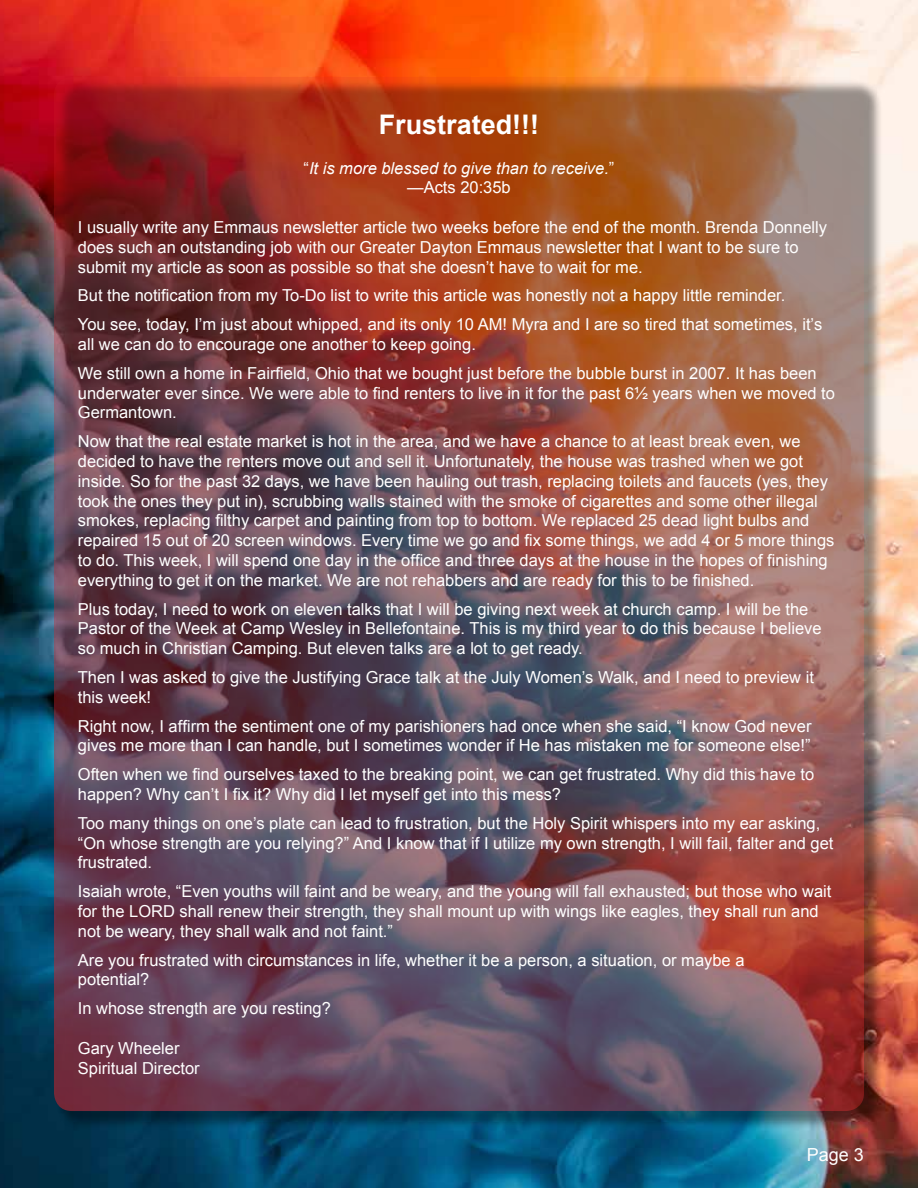
<style>
.page{position:relative;width:918px;height:1188px;background:#fff}
.page>*{position:absolute;margin:0;border:0;box-sizing:border-box;transform-origin:0 0}
.t1{font:700 27px "Arial";color:#fff}
.t2{font:18px "Arial";color:#fff}
.t3{font:16.5px/19.8px "Arial";color:#fff}
.t4{font:italic 16.5px/19.8px "Arial";color:#fff;text-align:center}
.s1{font-style:normal}
</style>
<div class="page">
<img style="left:0;top:0;width:918px;height:1188px">
<div style="left:56px;top:79px;width:827px;height:1051px;background:#000;opacity:.75"></div>
<img style="left:54px;top:77px;width:810px;height:1034px;border-radius:18px">
<h1 class="t1" style="left:379px;top:107px;width:162px">Frustrated!!!</h1>
<p class="t4" style="left:304px;top:158px;width:312px"><span class="s1">“</span>It is more blessed to give than to receive.<span class="s1">” —Acts 20:35b</span></p>
<p class="t3" style="left:78px;top:218px;width:751px">I usually write any Emmaus newsletter article two weeks before the end of the month. Brenda Donnelly does such an outstanding job with our Greater Dayton Emmaus newsletter that I want to be sure to submit my article as soon as possible so that she doesn’t have to wait for me.</p>
<p class="t3" style="left:78px;top:281px;width:746px;line-height:28.8px">But the notification from my To-Do list to write this article was honestly not a happy little reminder.<br>You see, today, I’m just about whipped, and its only 10 AM! Myra and I are so tired that sometimes, it’s</p>
<p class="t3" style="left:78px;top:330px;width:740px;line-height:28.8px">all we can do to encourage one another to keep going.<br>We still own a home in Fairfield, Ohio that we bought just before the bubble burst in 2007. It has been</p>
<p class="t3" style="left:78px;top:383px;width:759px">underwater ever since. We were able to find renters to live in it for the past 6½ years when we moved to<br>Germantown.</p>
<p class="t3" style="left:78px;top:432px;width:758px">Now that the real estate market is hot in the area, and we have a chance to at least break even, we decided to have the renters move out and sell it. Unfortunately, the house was trashed when we got inside. So for the past 32 days, we have been hauling out trash, replacing toilets and faucets (yes, they took the ones they put in), scrubbing walls stained with the smoke of cigarettes and some other illegal smokes, replacing filthy carpet and painting from top to bottom. We replaced 25 dead light bulbs and repaired 15 out of 20 screen windows. Every time we go and fix some things, we add 4 or 5 more things to do. This week, I will spend one day in the office and three days at the house in the hopes of finishing everything to get it on the market. We are not rehabbers and are ready for this to be finished.</p>
<p class="t3" style="left:78px;top:599px;width:745px">Plus today, I need to work on eleven talks that I will be giving next week at church camp. I will be the<br>Pastor of the Week at Camp Wesley in Bellefontaine. This is my third year to do this because I believe so much in Christian Camping. But eleven talks are a lot to get ready.</p>
<p class="t3" style="left:78px;top:668px;width:738px">Then I was asked to give the Justifying Grace talk at the July Women’s Walk, and I need to preview it this week!</p>
<p class="t3" style="left:78px;top:716px;width:735px">Right now, I affirm the sentiment one of my parishioners had once when she said, “I know God never gives me more than I can handle, but I sometimes wonder if He has mistaken me for someone else!”</p>
<p class="t3" style="left:78px;top:765px;width:738px">Often when we find ourselves taxed to the breaking point, we can get frustrated. Why did this have to happen? Why can’t I fix it? Why did I let myself get into this mess?</p>
<p class="t3" style="left:78px;top:813px;width:757px">Too many things on one’s plate can lead to frustration, but the Holy Spirit whispers into my ear asking, “On whose strength are you relying?” And I know that if I utilize my own strength, I will fail, falter and get frustrated.</p>
<p class="t3" style="left:78px;top:882px;width:755px">Isaiah wrote, “Even youths will faint and be weary, and the young will fall exhausted; but those who wait for the LORD shall renew their strength, they shall mount up with wings like eagles, they shall run and not be weary, they shall walk and not faint.”</p>
<p class="t3" style="left:78px;top:950px;width:668px">Are you frustrated with circumstances in life, whether it be a person, a situation, or maybe a potential?</p>
<p class="t3" style="left:78px;top:999px;width:255px">In whose strength are you resting?</p>
<p class="t3" style="left:78px;top:1038px;width:123px">Gary Wheeler<br>Spiritual Director</p>
<p class="t2" style="left:807px;top:1143px;width:59px">Page 3</p>
</div>
